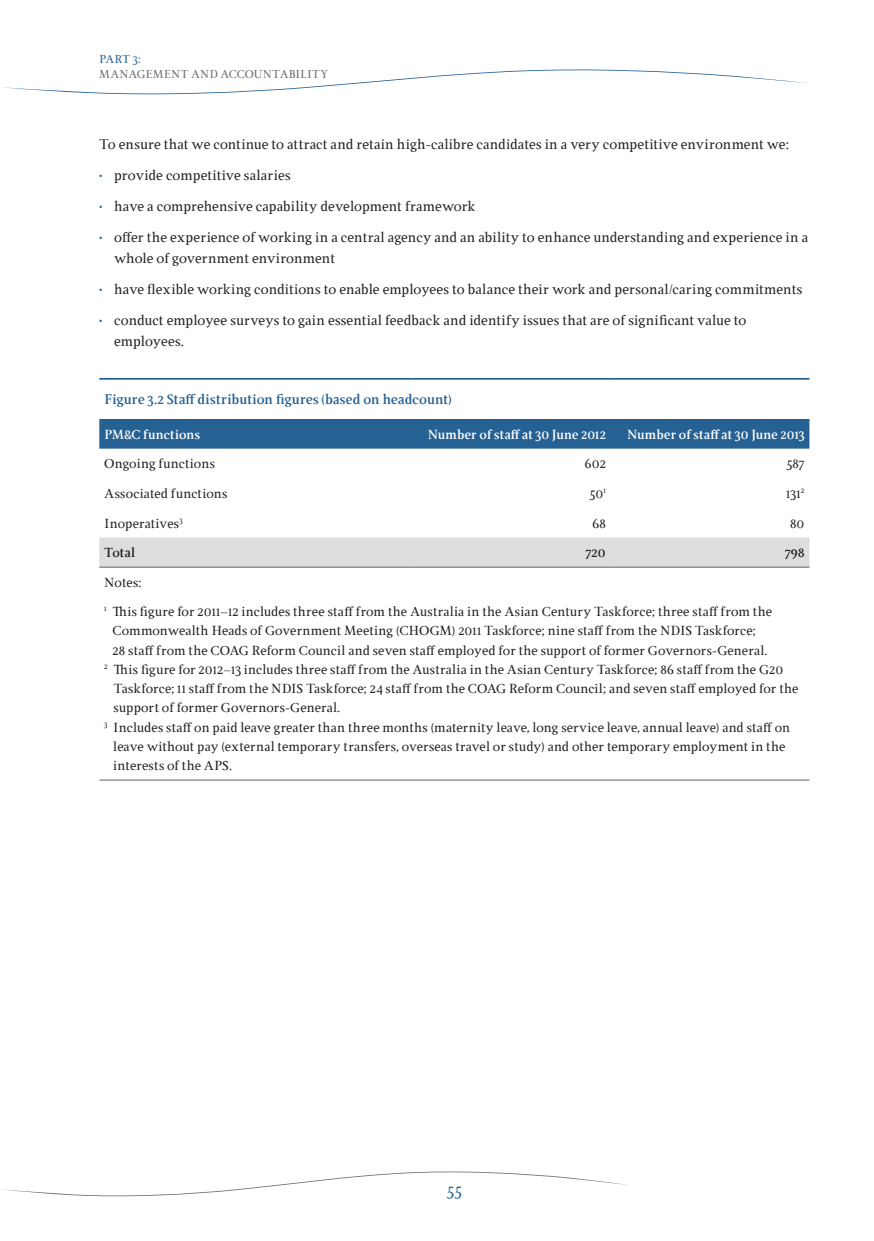
<style>
.page{position:relative;width:874px;height:1241px;background:#fff}
.page>*{position:absolute;margin:0;border:0;box-sizing:border-box;transform-origin:0 0}
.t1{font:17.5px "Ingleby";color:#266194}
.BODY_TEXT{font:14.88px/21px "Ingleby";color:#231f20}
.FIGURE_TITLE{font:700 14.88px "Ingleby";letter-spacing:.015em;color:#266194}
.FINANCIAL_TABLE_BODY{font:14px/19.2px "Ingleby";letter-spacing:.005em;color:#231f20}
.YEAR_COLUMN_HEADING{font:700 14px "Ingleby";letter-spacing:.01em;color:#fff}
.NUMBERS_ROMAN_RIGHT{font:14px "Ingleby";letter-spacing:.01em;color:#231f20}
.NUMBERS_BOLD_RIGHT_J{font:700 14px "Ingleby";letter-spacing:.01em;color:#231f20}
.FINANCIAL_TABLE_SUBE{font:700 14px "Ingleby";letter-spacing:.015em;color:#231f20}
.t2{font:12.25px "Ingleby";letter-spacing:.01em;color:#6c6d70}
.t3{font:12.25px "Ingleby";color:#266194}
.s1{color:#266194}
</style>
<div class="page">
<svg style="left:3px;top:69px;width:803px;height:26px"></svg>
<svg style="left:3px;top:1171px;width:624px;height:26px"></svg>
<div style="left:99px;top:419px;width:710px;height:29px;background:#266194"></div>
<div style="left:99px;top:537px;width:710px;height:29px;background:#dcdddf"></div>
<hr style="left:99px;top:566px;width:313px;height:1px;background:#636366">
<hr style="left:412px;top:566px;width:198px;height:1px;background:#636366">
<hr style="left:610px;top:566px;width:199px;height:1px;background:#636366">
<hr style="left:99px;top:779px;width:313px;height:1px;background:#636366">
<hr style="left:412px;top:779px;width:198px;height:1px;background:#636366">
<hr style="left:610px;top:779px;width:199px;height:1px;background:#636366">
<hr style="left:99px;top:378px;width:313px;height:1px;background:#266194">
<hr style="left:412px;top:378px;width:198px;height:1px;background:#266194">
<hr style="left:610px;top:378px;width:199px;height:1px;background:#266194">
<p class="t3" style="left:99px;top:53px;width:43px">PART 3:</p>
<p class="t2" style="left:99px;top:67px;width:230px">MANAGEMENT AND ACCOUNTABILITY</p>
<p class="BODY_TEXT" style="left:99px;top:134px;width:690px">To ensure that we continue to attract and retain high-calibre candidates in a very competitive environment we:</p>
<p class="BODY_TEXT" style="left:99px;top:165px;width:193px"><span class="s1">•</span> provide competitive salaries</p>
<p class="BODY_TEXT" style="left:99px;top:196px;width:377px"><span class="s1">•</span> have a comprehensive capability development framework</p>
<p class="BODY_TEXT" style="left:114px;top:227px;width:695px;text-indent:-15px"><span class="s1">•</span> offer the experience of working in a central agency and an ability to enhance understanding and experience in a whole of government environment</p>
<p class="BODY_TEXT" style="left:99px;top:279px;width:704px"><span class="s1">•</span> have flexible working conditions to enable employees to balance their work and personal/caring commitments</p>
<p class="BODY_TEXT" style="left:114px;top:310px;width:633px;text-indent:-15px"><span class="s1">•</span> conduct employee surveys to gain essential feedback and identify issues that are of significant value to employees.</p>
<p class="FIGURE_TITLE" style="left:104px;top:391px;width:349px">Figure 3.2 Staff distribution figures (based on headcount)</p>
<p class="YEAR_COLUMN_HEADING" style="left:104px;top:426px;width:97px">PM&amp;C functions</p>
<p class="YEAR_COLUMN_HEADING" style="left:427px;top:426px;width:179px">Number of staff at 30 June 2012</p>
<p class="YEAR_COLUMN_HEADING" style="left:627px;top:426px;width:179px">Number of staff at 30 June 2013</p>
<p class="FINANCIAL_TABLE_BODY" style="left:104px;top:454px;width:112px">Ongoing functions</p>
<p class="NUMBERS_ROMAN_RIGHT" style="left:584px;top:456px;width:22px">602</p>
<p class="NUMBERS_ROMAN_RIGHT" style="left:786px;top:456px;width:20px">587</p>
<p class="FINANCIAL_TABLE_BODY" style="left:104px;top:483px;width:125px">Associated functions</p>
<p class="NUMBERS_ROMAN_RIGHT" style="left:589px;top:486px;width:18px">50<sup>1</sup></p>
<p class="NUMBERS_ROMAN_RIGHT" style="left:785px;top:486px;width:20px">131<sup>2</sup></p>
<p class="FINANCIAL_TABLE_BODY" style="left:104px;top:513px;width:80px">Inoperatives<sup>3</sup></p>
<p class="NUMBERS_ROMAN_RIGHT" style="left:592px;top:515px;width:15px">68</p>
<p class="NUMBERS_ROMAN_RIGHT" style="left:789px;top:515px;width:16px">80</p>
<p class="FINANCIAL_TABLE_SUBE" style="left:104px;top:545px;width:32px">Total</p>
<p class="NUMBERS_BOLD_RIGHT_J" style="left:586px;top:545px;width:21px">720</p>
<p class="NUMBERS_BOLD_RIGHT_J" style="left:785px;top:545px;width:21px">798</p>
<p class="FINANCIAL_TABLE_BODY" style="left:104px;top:572px;width:39px">Notes:</p>
<p class="FINANCIAL_TABLE_BODY" style="left:104px;top:601px;width:669px;text-align:center"><sup>1</sup> This figure for 2011–12 includes three staff from the Australia in the Asian Century Taskforce; three staff from the<br>Commonwealth Heads of Government Meeting (CHOGM) 2011 Taskforce; nine staff from the NDIS Taskforce;<br>28 staff from the COAG Reform Council and seven staff employed for the support of former Governors-General.</p>
<p class="FINANCIAL_TABLE_BODY" style="left:113px;top:659px;width:686px;text-indent:-9px"><sup>2</sup> This figure for 2012–13 includes three staff from the Australia in the Asian Century Taskforce; 86 staff from the G20<br>Taskforce; 11 staff from the NDIS Taskforce; 24 staff from the COAG Reform Council; and seven staff employed for the support of former Governors-General.</p>
<p class="FINANCIAL_TABLE_BODY" style="left:113px;top:717px;width:678px;text-indent:-9px"><sup>3</sup> Includes staff on paid leave greater than three months (maternity leave, long service leave, annual leave) and staff on leave without pay (external temporary transfers, overseas travel or study) and other temporary employment in the interests of the APS.</p>
<p class="t1" style="left:446px;top:1180px;width:16px">55</p>
</div>
